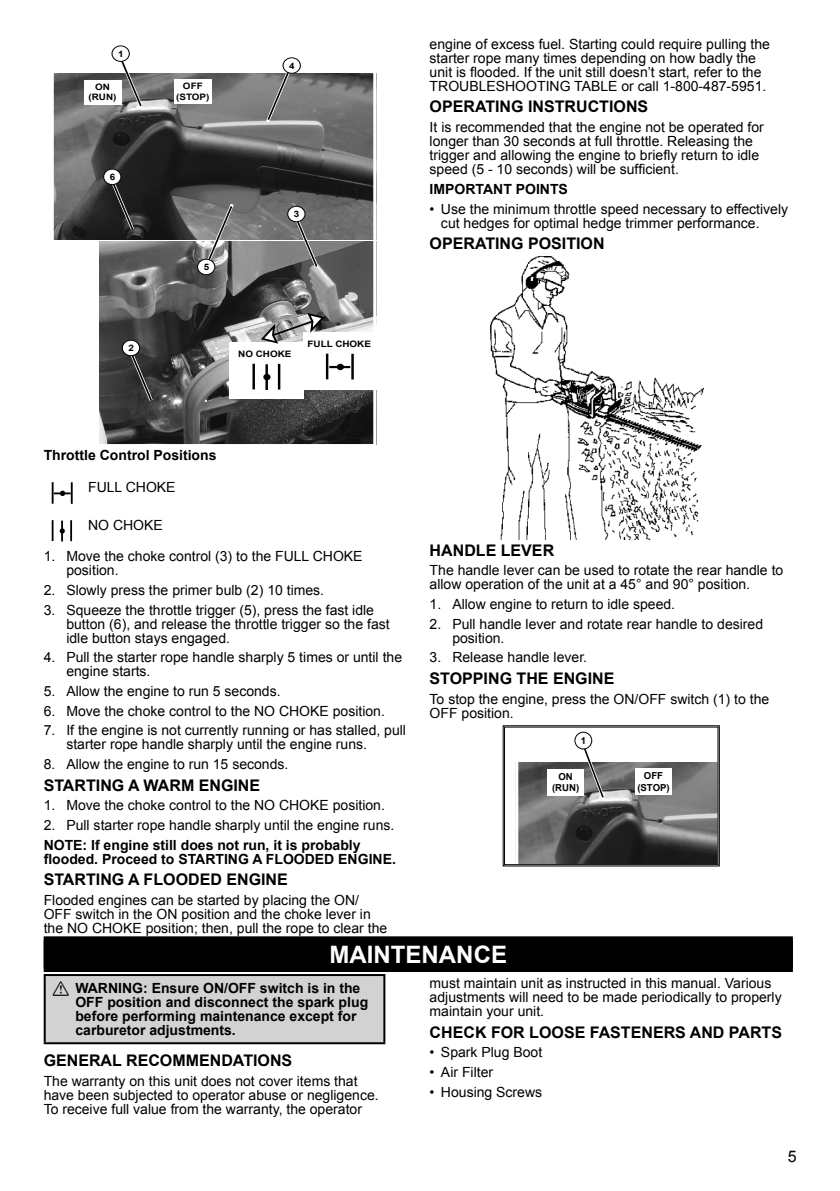
<style>
.page{position:relative;width:840px;height:1191px;background:#fff}
.page>*{position:absolute;margin:0;border:0;box-sizing:border-box;transform-origin:0 0}
.Section_Head{font:700 24px "Arial";color:#fff}
.Subheading{font:700 16px "Arial";color:#000}
.t1{font:16px "Arial";color:#000}
.t2{font:14px/14px "Arial";color:#000}
.Bold_Text{font:700 14px/14px "Arial";color:#000}
.t3{font:700 9.6px/11.6px "Arial";color:#000;text-align:center}
.t4{font:700 8.8px/10.6px "Arial";color:#000;text-align:center;scale:1.12 1}
.s1{font-family:"Haz Chem";font-weight:400}
</style>
<div class="page">
<svg style="left:53px;top:45px;width:321px;height:399px"></svg>
<div style="left:174px;top:79px;width:37px;height:25px;background:#fff"></div>
<svg style="left:103px;top:166px;width:34px;height:67px;background:#2a2a2a"></svg>
<div style="left:104px;top:169px;width:17px;height:16px;background:#fff;border-radius:50%"></div>
<div style="left:103px;top:169px;width:18px;height:16px;border:1px solid #000;border-radius:50%"></div>
<hr style="left:71px;top:482px;width:2px;height:22px;background:#000">
<hr style="left:52px;top:482px;width:2px;height:22px;background:#000">
<svg style="left:54px;top:490px;width:16px;height:6px"></svg>
<svg style="left:52px;top:520px;width:1px;height:21px"></svg>
<hr style="left:70px;top:520px;width:2px;height:21px;background:#000">
<hr style="left:61px;top:520px;width:2px;height:21px;background:#000">
<svg style="left:60px;top:528px;width:5px;height:5px"></svg>
<img style="left:490px;top:257px;width:212px;height:282px">
<svg style="left:502px;top:725px;width:217px;height:141px"></svg>
<div style="left:504px;top:726px;width:214px;height:139px;border:1px solid #000"></div>
<div style="left:44px;top:936px;width:748px;height:32px;background:#000"></div>
<div style="left:44px;top:940px;width:748px;height:32px;background:#000"></div>
<div style="left:45px;top:975px;width:339px;height:68px;background:#d2d2d2"></div>
<hr style="left:44px;top:974px;width:341px;height:2px;background:#000">
<hr style="left:44px;top:976px;width:2px;height:66px;background:#000">
<hr style="left:383px;top:976px;width:2px;height:66px;background:#000">
<hr style="left:44px;top:1042px;width:341px;height:2px;background:#000">
<p class="t4" style="left:118px;top:48px;width:6px">1</p>
<p class="t4" style="left:88px;top:81px;width:26px">ON (RUN)</p>
<p class="t4" style="left:176px;top:81px;width:31px">OFF (STOP)</p>
<p class="t4" style="left:110px;top:172px;width:6px">6</p>
<p class="t4" style="left:128px;top:343px;width:6px">2</p>
<p class="t4" style="left:204px;top:262px;width:6px">5</p>
<p class="t4" style="left:289px;top:60px;width:6px">4</p>
<p class="t4" style="left:294px;top:209px;width:6px">3</p>
<p class="t4" style="left:238px;top:349px;width:49px">NO CHOKE</p>
<p class="t4" style="left:307px;top:339px;width:58px">FULL CHOKE</p>
<p class="t2" style="left:429px;top:37px;width:342px">engine of excess fuel. Starting could require pulling the starter rope many times depending on how badly the unit is flooded. If the unit still doesn’t start, refer to the TROUBLESHOOTING TABLE or call 1-800-487-5951.</p>
<p class="Subheading" style="left:429px;top:96px;width:220px">OPERATING INSTRUCTIONS</p>
<p class="t2" style="left:429px;top:120px;width:335px">It is recommended that the engine not be operated for longer than 30 seconds at full throttle. Releasing the trigger and allowing the engine to briefly return to idle speed (5 - 10 seconds) will be sufficient.</p>
<p class="Bold_Text" style="left:429px;top:182px;width:140px">IMPORTANT POINTS</p>
<p class="t2" style="left:441px;top:202px;width:348px;text-indent:-11px">• Use the minimum throttle speed necessary to effectively cut hedges for optimal hedge trimmer performance.</p>
<p class="Subheading" style="left:429px;top:233px;width:176px">OPERATING POSITION</p>
<p class="Bold_Text" style="left:44px;top:449px;width:174px">Throttle Control Positions</p>
<p class="t2" style="left:88px;top:480px;width:89px">FULL CHOKE</p>
<p class="t2" style="left:88px;top:518px;width:76px">NO CHOKE</p>
<p class="t2" style="left:66px;top:549px;width:297px;text-indent:-23px">1. Move the choke control (3) to the FULL CHOKE position.</p>
<p class="t2" style="left:44px;top:583px;width:282px">2. Slowly press the primer bulb (2) 10 times.</p>
<p class="t2" style="left:66px;top:603px;width:324px;text-indent:-23px">3. Squeeze the throttle trigger (5), press the fast idle button (6), and release the throttle trigger so the fast idle button stays engaged.</p>
<p class="t2" style="left:66px;top:650px;width:337px;text-indent:-23px">4. Pull the starter rope handle sharply 5 times or until the engine starts.</p>
<p class="t2" style="left:44px;top:684px;width:238px">5. Allow the engine to run 5 seconds.</p>
<p class="t2" style="left:44px;top:704px;width:342px">6. Move the choke control to the NO CHOKE position.</p>
<p class="t2" style="left:66px;top:723px;width:341px;text-indent:-23px">7. If the engine is not currently running or has stalled, pull starter rope handle sharply until the engine runs.</p>
<p class="t2" style="left:44px;top:757px;width:246px">8. Allow the engine to run 15 seconds.</p>
<p class="Subheading" style="left:44px;top:774px;width:218px">STARTING A WARM ENGINE</p>
<p class="t2" style="left:44px;top:798px;width:342px">1. Move the choke control to the NO CHOKE position.</p>
<p class="t2" style="left:44px;top:818px;width:352px">2. Pull starter rope handle sharply until the engine runs.</p>
<p class="Bold_Text" style="left:44px;top:838px;width:353px">NOTE: If engine still does not run, it is probably flooded. Proceed to STARTING A FLOODED ENGINE.</p>
<p class="Subheading" style="left:44px;top:869px;width:245px">STARTING A FLOODED ENGINE</p>
<p class="t2" style="left:44px;top:893px;width:345px">Flooded engines can be started by placing the ON/<br>OFF switch in the ON position and the choke lever in the NO CHOKE position; then, pull the rope to clear the</p>
<p class="Subheading" style="left:429px;top:539px;width:126px">HANDLE LEVER</p>
<p class="t2" style="left:429px;top:563px;width:355px">The handle lever can be used to rotate the rear handle to allow operation of the unit at a 45° and 90° position.</p>
<p class="t2" style="left:429px;top:597px;width:247px">1. Allow engine to return to idle speed.</p>
<p class="t2" style="left:452px;top:617px;width:312px;text-indent:-23px">2. Pull handle lever and rotate rear handle to desired position.</p>
<p class="t2" style="left:429px;top:650px;width:159px">3. Release handle lever.</p>
<p class="Subheading" style="left:429px;top:668px;width:186px">STOPPING THE ENGINE</p>
<p class="t2" style="left:429px;top:692px;width:341px">To stop the engine, press the ON/OFF switch (1) to the<br>OFF position.</p>
<p class="t3" style="left:580px;top:735px;width:7px">1</p>
<p class="t3" style="left:551px;top:770px;width:29px">ON (RUN)</p>
<p class="t3" style="left:637px;top:770px;width:34px">OFF (STOP)</p>
<p class="Section_Head" style="left:329px;top:938px;width:179px">MAINTENANCE</p>
<p class="Bold_Text" style="left:75px;top:981px;width:294px;text-indent:-23px"><span class="s1">a</span> WARNING: Ensure ON/OFF switch is in the OFF position and disconnect the spark plug before performing maintenance except for carburetor adjustments.</p>
<p class="Subheading" style="left:44px;top:1049px;width:250px">GENERAL RECOMMENDATIONS</p>
<p class="t2" style="left:44px;top:1073px;width:336px">The warranty on this unit does not cover items that have been subjected to operator abuse or negligence.<br>To receive full value from the warranty, the operator</p>
<p class="t2" style="left:429px;top:976px;width:353px">must maintain unit as instructed in this manual. Various adjustments will need to be made periodically to properly maintain your unit.</p>
<p class="Subheading" style="left:429px;top:1021px;width:354px">CHECK FOR LOOSE FASTENERS AND PARTS</p>
<p class="t2" style="left:429px;top:1045px;width:114px">• Spark Plug Boot</p>
<p class="t2" style="left:429px;top:1065px;width:65px">• Air Filter</p>
<p class="t2" style="left:429px;top:1085px;width:114px">• Housing Screws</p>
<p class="t1" style="left:787px;top:1145px;width:10px">5</p>
</div>
